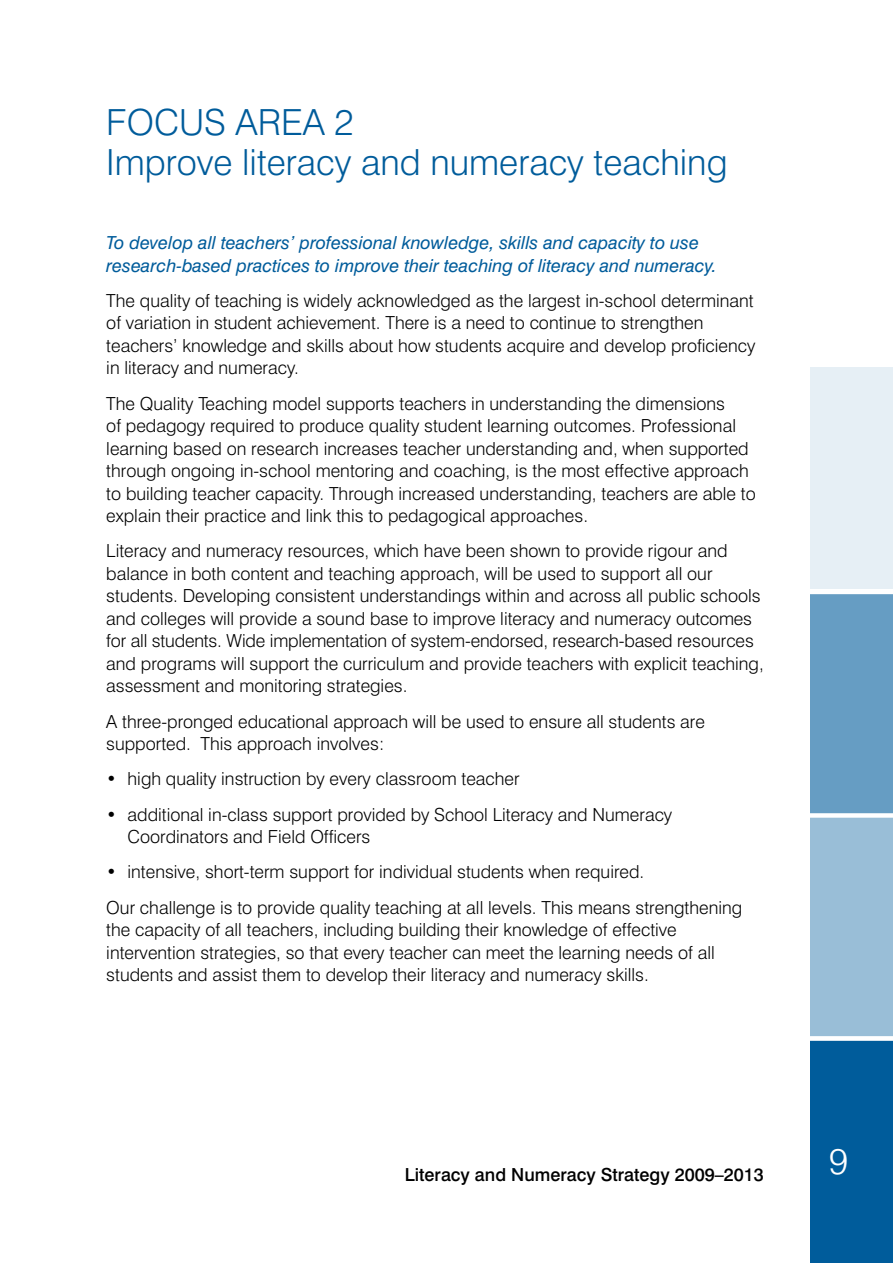
<style>
.page{position:relative;width:893px;height:1263px;background:#fff}
.page>*{position:absolute;margin:0;border:0;box-sizing:border-box;transform-origin:0 0}
.t1{font:300 36px/40.2px "Swiss 721 BT";color:#005c9b}
.t2{font:300 36px "Swiss 721 BT";color:#fff}
.t3{font:300 18px/22.5px "Swiss 721 BT";color:#000}
.t4{font:italic 18px/22.5px "Swiss 721 BT";color:#005c9b}
.t5{font:500 18px "Swiss 721 BT";color:#000}
</style>
<div class="page">
<div style="left:810px;top:1038px;width:83px;height:225px;background:#005c9b"></div>
<div style="left:810px;top:816px;width:83px;height:221px;background:#99bed7"></div>
<div style="left:810px;top:592px;width:83px;height:222px;background:#669dc3"></div>
<div style="left:797px;top:813px;width:96px;height:5px;background:#fff"></div>
<div style="left:788px;top:1036px;width:105px;height:5px;background:#fff"></div>
<div style="left:797px;top:589px;width:96px;height:5px;background:#fff"></div>
<div style="left:810px;top:367px;width:83px;height:222px;background:#e6eff5"></div>
<h1 class="t1" style="left:106px;top:102px;width:623px">FOCUS AREA 2<br>Improve literacy and numeracy teaching</h1>
<p class="t4" style="left:106px;top:231px;width:612px">To develop all teachers’ professional knowledge, skills and capacity to use research-based practices to improve their teaching of literacy and numeracy.</p>
<p class="t3" style="left:106px;top:289px;width:651px">The quality of teaching is widely acknowledged as the largest in-school determinant of variation in student achievement. There is a need to continue to strengthen teachers’ knowledge and skills about how students acquire and develop proficiency in literacy and numeracy.</p>
<p class="t3" style="left:106px;top:392px;width:651px">The Quality Teaching model supports teachers in understanding the dimensions<br>of pedagogy required to produce quality student learning outcomes. Professional learning based on research increases teacher understanding and, when supported through ongoing in-school mentoring and coaching, is the most effective approach to building teacher capacity. Through increased understanding, teachers are able to explain their practice and link this to pedagogical approaches.</p>
<p class="t3" style="left:106px;top:539px;width:659px">Literacy and numeracy resources, which have been shown to provide rigour and balance in both content and teaching approach, will be used to support all our students. Developing consistent understandings within and across all public schools and colleges will provide a sound base to improve literacy and numeracy outcomes for all students. Wide implementation of system-endorsed, research-based resources and programs will support the curriculum and provide teachers with explicit teaching, assessment and monitoring strategies.</p>
<p class="t3" style="left:106px;top:710px;width:600px">A three-pronged educational approach will be used to ensure all students are supported. This approach involves:</p>
<p class="t3" style="left:106px;top:768px;width:415px">• high quality instruction by every classroom teacher</p>
<p class="t3" style="left:128px;top:803px;width:546px;text-indent:-21px">• additional in-class support provided by School Literacy and Numeracy<br>Coordinators and Field Officers</p>
<p class="t3" style="left:106px;top:854px;width:637px;line-height:35.2px">• intensive, short-term support for individual students when required.<br>Our challenge is to provide quality teaching at all levels. This means strengthening</p>
<p class="t3" style="left:106px;top:918px;width:610px">the capacity of all teachers, including building their knowledge of effective intervention strategies, so that every teacher can meet the learning needs of all students and assist them to develop their literacy and numeracy skills.</p>
<p class="t5" style="left:405px;top:1163px;width:361px">Literacy and Numeracy Strategy 2009–2013</p>
<h1 class="t2" style="left:829px;top:1139px;width:21px">9</h1>
</div>
